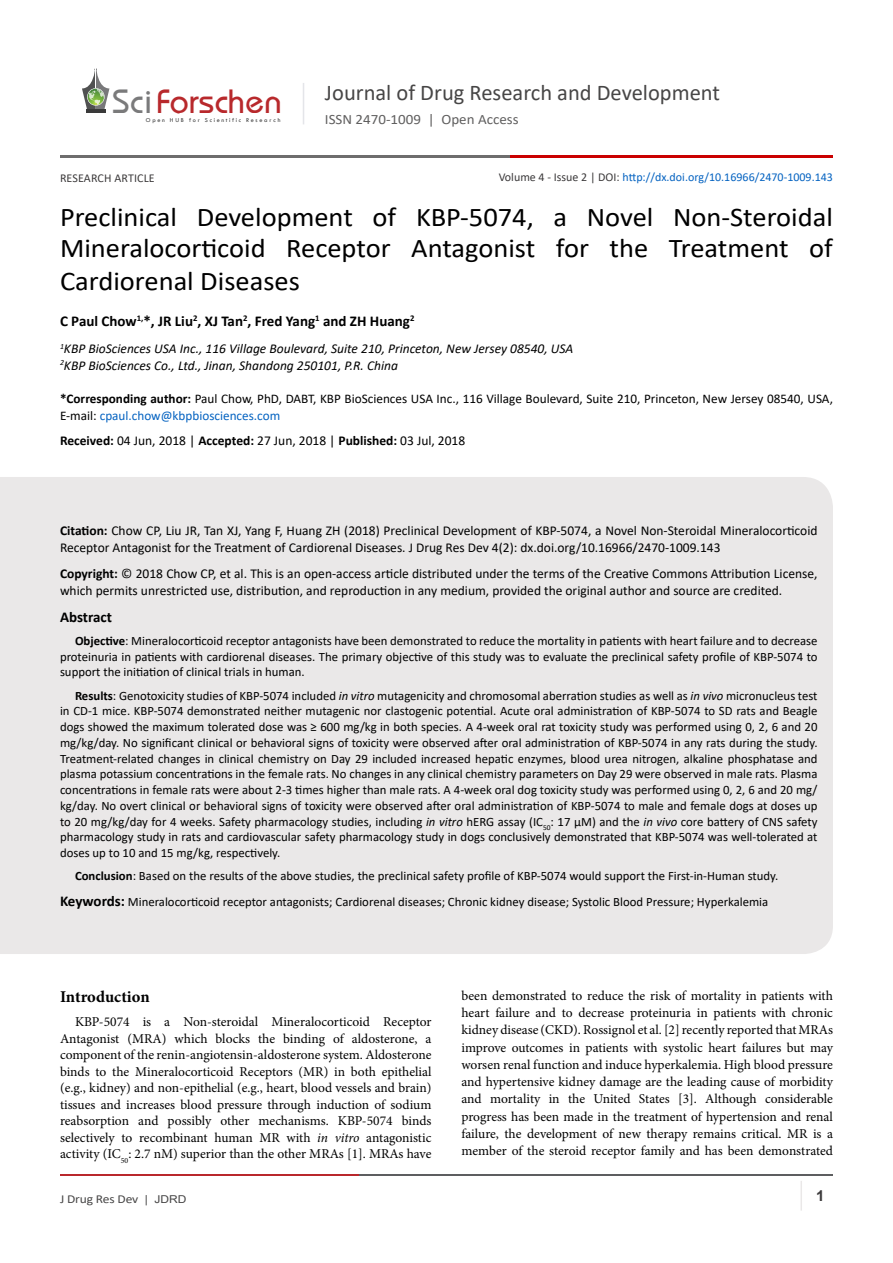
<style>
.page{position:relative;width:893px;height:1263px;background:#fff}
.page>*{position:absolute;margin:0;border:0;box-sizing:border-box;transform-origin:0 0}
.t1{font:35.1px "Opal";color:#b8292c}
.t2{font:27px/32.2px "Calibri";color:#000;text-align:justify;scale:1.05 1}
.t3{font:22.5px "Calibri";color:#474646}
.t4{font:700 16.5px "Minion Pro";letter-spacing:-.005em;color:#000}
.heading_1{font:700 15px "Calibri";color:#000}
.t5{font:700 15px "Arial";color:#3c3a3b}
.t6{font:14.25px "Calibri";color:#605f5f;scale:1.05 1}
.t7{font:13.5px/17.2px "Minion Pro";letter-spacing:-.005em;color:#000;text-align:justify}
.t8{font:13.5px/16.8px "Calibri";color:#000}
.t9{font:italic 13.5px "Calibri";color:#000}
.t10{font:13.2px/16.5px "Calibri";color:#000}
.t11{font:12.75px/15.8px "Calibri";color:#000;text-align:justify}
.t12{font:12.15px "Calibri";letter-spacing:-.01em;color:#474646;scale:1.11 1}
.t13{font:12px "Calibri";color:#0563c1}
.t14{font:12px "Calibri";letter-spacing:.01em;color:#3c3a3b}
.t15{font:6.15px "Tw Cen";letter-spacing:.28em;color:#3a3a3a}
.s1{color:#7a7a7b}
.s2{color:#3c3a3b}
.s3{font-weight:700}
.s4{color:#0563c1}
.s5{font-style:italic}
.s6{font-weight:700;font-size:15px}
.s7{font-family:"Arial";font-size:10.8px}
</style>
<div class="page">
<hr style="left:86px;top:109px;width:19px;height:4px;background:#3a3a3a">
<svg style="left:82px;top:68px;width:27px;height:41px"></svg>
<hr style="left:303px;top:83px;width:1px;height:41px;background:#e4e5e9">
<hr style="left:800px;top:1181px;width:2px;height:29px;background:#eae8e8">
<hr style="left:60px;top:1174px;width:300px;height:2px;background:#b9282c">
<hr style="left:359px;top:1174px;width:474px;height:2px;background:#5d5e60">
<hr style="left:60px;top:155px;width:535px;height:2px;background:#6e6d6d">
<hr style="left:511px;top:155px;width:322px;height:2px;background:#ca0000">
<div style="left:0;top:477px;width:833px;height:477px;background:#eae8e8"></div>
<p class="t1" style="left:113px;top:80px;width:171px"><span class="s1">Sci</span>Forschen</p>
<p class="t15" style="left:146px;top:116px;width:136px">Open HUB for Scientific Research</p>
<h3 class="t3" style="left:325px;top:77px;width:397px">Journal of Drug Research and Development</h3>
<p class="t6" style="left:325px;top:110px;width:186px">ISSN 2470-1009 | Open Access</p>
<p class="t13" style="left:499px;top:169px;width:336px"><span class="s2">Volume 4 - Issue 2 | DOI:</span> http://dx.doi.org/10.16966/2470-1009.143</p>
<p class="t14" style="left:60px;top:170px;width:96px">RESEARCH ARTICLE</p>
<p class="t2" style="left:60px;top:200px;width:738px">Preclinical Development of KBP-5074, a Novel Non-Steroidal Mineralocorticoid Receptor Antagonist for the Treatment of Cardiorenal Diseases</p>
<p class="heading_1" style="left:60px;top:311px;width:356px">C Paul Chow<sup>1,</sup>*, JR Liu<sup>2</sup>, XJ Tan<sup>2</sup>, Fred Yang<sup>1</sup> and ZH Huang<sup>2</sup></p>
<p class="t9" style="left:60px;top:339px;width:515px"><sup>1</sup>KBP BioSciences USA Inc., 116 Village Boulevard, Suite 210, Princeton, New Jersey 08540, USA</p>
<p class="t9" style="left:60px;top:356px;width:339px"><sup>2</sup>KBP BioSciences Co., Ltd., Jinan, Shandong 250101, P.R. China</p>
<p class="t10" style="left:60px;top:390px;width:774px"><span class="s3">*Corresponding author:</span> Paul Chow, PhD, DABT, KBP BioSciences USA Inc., 116 Village Boulevard, Suite 210, Princeton, New Jersey 08540, USA,<br>E-mail: <span class="s4">cpaul.chow@kbpbiosciences.com</span></p>
<p class="t8" style="left:60px;top:432px;width:407px"><span class="s3">Received:</span> 04 Jun, 2018 | <span class="s3">Accepted:</span> 27 Jun, 2018 | <span class="s3">Published:</span> 03 Jul, 2018</p>
<p class="t8" style="left:60px;top:522px;width:759px"><span class="s3">Citation:</span> Chow CP, Liu JR, Tan XJ, Yang F, Huang ZH (2018) Preclinical Development of KBP-5074, a Novel Non-Steroidal Mineralocorticoid<br>Receptor Antagonist for the Treatment of Cardiorenal Diseases. J Drug Res Dev 4(2): dx.doi.org/10.16966/2470-1009.143</p>
<p class="t8" style="left:60px;top:565px;width:759px"><span class="s3">Copyright:</span> © 2018 Chow CP, et al. This is an open-access article distributed under the terms of the Creative Commons Attribution License, which permits unrestricted use, distribution, and reproduction in any medium, provided the original author and source are credited.</p>
<p class="heading_1" style="left:60px;top:606px;width:53px">Abstract</p>
<p class="t11" style="left:60px;top:632px;width:759px;text-indent:15px"><span class="s3">Objective</span>: Mineralocorticoid receptor antagonists have been demonstrated to reduce the mortality in patients with heart failure and to decrease proteinuria in patients with cardiorenal diseases. The primary objective of this study was to evaluate the preclinical safety profile of KBP-5074 to support the initiation of clinical trials in human.</p>
<p class="t11" style="left:60px;top:687px;width:759px;text-indent:15px"><span class="s3">Results</span>: Genotoxicity studies of KBP-5074 included <span class="s5">in vitro</span> mutagenicity and chromosomal aberration studies as well as <span class="s5">in vivo</span> micronucleus test in CD-1 mice. KBP-5074 demonstrated neither mutagenic nor clastogenic potential. Acute oral administration of KBP-5074 to SD rats and Beagle dogs showed the maximum tolerated dose was ≥ 600 mg/kg in both species. A 4-week oral rat toxicity study was performed using 0, 2, 6 and 20 mg/kg/day. No significant clinical or behavioral signs of toxicity were observed after oral administration of KBP-5074 in any rats during the study.<br>Treatment-related changes in clinical chemistry on Day 29 included increased hepatic enzymes, blood urea nitrogen, alkaline phosphatase and plasma potassium concentrations in the female rats. No changes in any clinical chemistry parameters on Day 29 were observed in male rats. Plasma concentrations in female rats were about 2-3 times higher than male rats. A 4-week oral dog toxicity study was performed using 0, 2, 6 and 20 mg/ kg/day. No overt clinical or behavioral signs of toxicity were observed after oral administration of KBP-5074 to male and female dogs at doses up to 20 mg/kg/day for 4 weeks. Safety pharmacology studies, including <span class="s5">in vitro</span> hERG assay (IC<sub>50</sub>: 17 µM) and the <span class="s5">in vivo</span> core battery of CNS safety pharmacology study in rats and cardiovascular safety pharmacology study in dogs conclusively demonstrated that KBP-5074 was well-tolerated at doses up to 10 and 15 mg/kg, respectively.</p>
<p class="t11" style="left:75px;top:868px;width:705px"><span class="s3">Conclusion</span>: Based on the results of the above studies, the preclinical safety profile of KBP-5074 would support the First-in-Human study.</p>
<p class="t11" style="left:60px;top:893px;width:710px"><span class="s6">Keywords:</span> Mineralocorticoid receptor antagonists; Cardiorenal diseases; Chronic kidney disease; Systolic Blood Pressure; Hyperkalemia</p>
<p class="t4" style="left:60px;top:985px;width:91px">Introduction</p>
<p class="t7" style="left:60px;top:1013px;width:373px;line-height:16.5px;text-indent:15px">KBP-5074 is a Non-steroidal Mineralocorticoid Receptor Antagonist (MRA) which blocks the binding of aldosterone, a component of the renin-angiotensin-aldosterone system. Aldosterone binds to the Mineralocorticoid Receptors (MR) in both epithelial (e.g., kidney) and non-epithelial (e.g., heart, blood vessels and brain) tissues and increases blood pressure through induction of sodium reabsorption and possibly other mechanisms. KBP-5074 binds selectively to recombinant human MR with <span class="s5">in vitro</span> antagonistic activity (IC<sub>50</sub>: 2.7 nM) superior than the other MRAs [1]. MRAs have</p>
<p class="t7" style="left:461px;top:987px;width:373px">been demonstrated to reduce the risk of mortality in patients with heart failure and to decrease proteinuria in patients with chronic kidney disease (CKD). Rossignol et al. [2] recently reported that MRAs improve outcomes in patients with systolic heart failures but may worsen renal function and induce hyperkalemia. High blood pressure and hypertensive kidney damage are the leading cause of morbidity and mortality in the United States [3]. Although considerable progress has been made in the treatment of hypertension and renal failure, the development of new therapy remains critical. MR is a member of the steroid receptor family and has been demonstrated</p>
<p class="t12" style="left:60px;top:1190px;width:116px">J Drug Res Dev <span class="s7">| JDRD</span></p>
<p class="t5" style="left:816px;top:1185px;width:10px">1</p>
</div>
